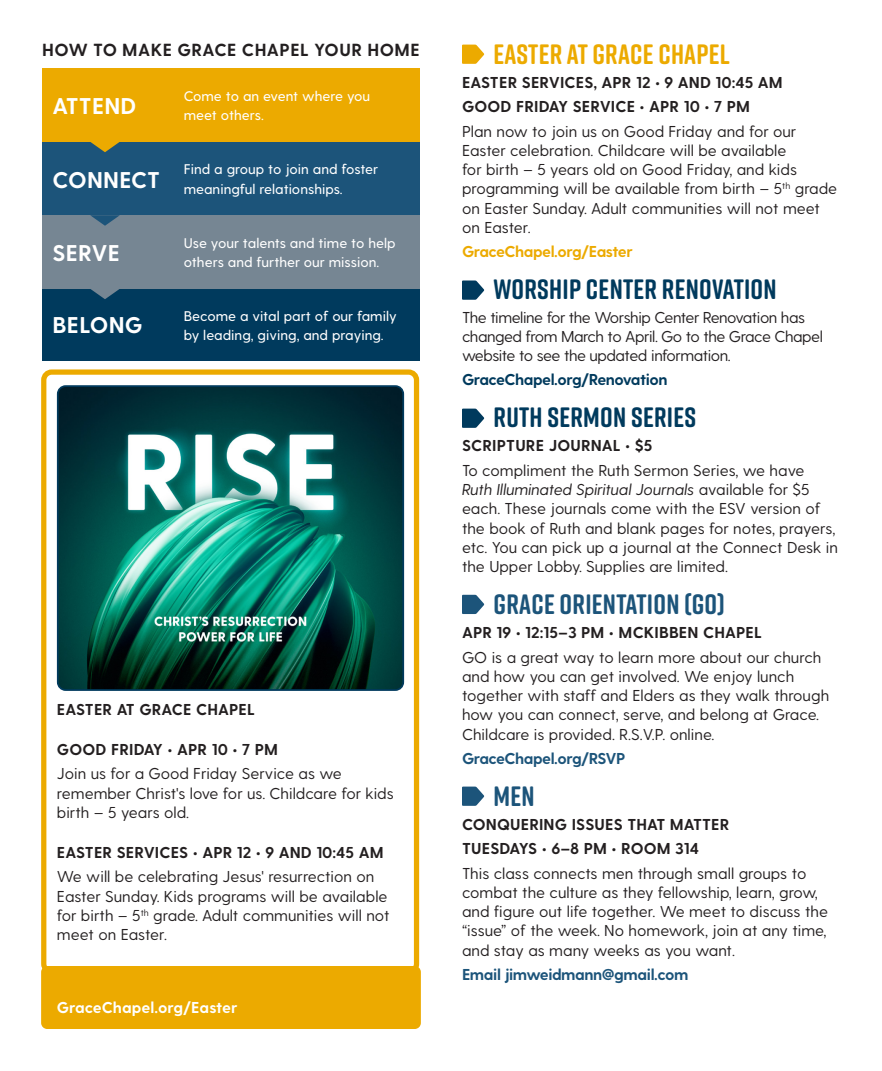
<style>
.page{position:relative;width:882px;height:1071px;background:#fff}
.page>*{position:absolute;margin:0;border:0;box-sizing:border-box;transform-origin:0 0}
.HEAD____belong__navy{font:700 28px "Rift Soft";letter-spacing:.01em;color:#003a5d}
.HEAD____connect__lbl{font:700 28px "Rift Soft";letter-spacing:.01em;color:#1c547a}
.HEAD____connect__nav{font:700 28px "Rift Soft";letter-spacing:.01em;color:#ecaa00}
.t1{font:700 22.75px "Greycliff CF";letter-spacing:.01em;color:#fff}
.NAME__DATE___TIME{font:700 17.5px "Greycliff CF";letter-spacing:.03em;color:#231f20}
.NAME__DATE___TIME-2{font:15.75px/19.2px "Greycliff CF";color:#231f20}
.NAME__DATE___TIME-3{font:700 15.75px "Greycliff CF";letter-spacing:.01em;color:#231f20}
.ACTION____belong__na{font:15.75px/18.9px "Greycliff CF";letter-spacing:-.03em;color:#231f20}
.ACTION____connect__l{font:700 15.75px "Greycliff CF";letter-spacing:-.03em;color:#1c547a}
.ACTION____attend__ye{font:700 15.75px "Greycliff CF";letter-spacing:-.03em;color:#003a5d}
.ACTION____attend__ye-2{font:700 15.75px "Greycliff CF";letter-spacing:-.03em;color:#ecaa00}
.NOTES____heading{font:700 15.75px "Greycliff CF";color:#fff}
.t2{font:500 14px/19.2px "Greycliff CF";color:#fff}
.s1{font-style:italic}
</style>
<div class="page">
<div style="left:42px;top:142px;width:378px;height:73px;background:#1c547a"></div>
<div style="left:42px;top:287px;width:378px;height:74px;background:#003a5d"></div>
<div style="left:42px;top:68px;width:378px;height:74px;background:#ecaa00"></div>
<div style="left:42px;top:215px;width:378px;height:73px;background:#768693"></div>
<svg style="left:90px;top:142px;width:30px;height:10px"></svg>
<svg style="left:90px;top:215px;width:30px;height:11px"></svg>
<svg style="left:91px;top:289px;width:28px;height:10px"></svg>
<svg style="left:462px;top:45px;width:22px;height:19px"></svg>
<svg style="left:462px;top:281px;width:22px;height:19px"></svg>
<svg style="left:462px;top:409px;width:22px;height:19px"></svg>
<svg style="left:462px;top:595px;width:22px;height:19px"></svg>
<svg style="left:462px;top:787px;width:22px;height:19px"></svg>
<img style="left:60px;top:388px;width:341px;height:300px">
<div style="left:57px;top:385px;width:347px;height:306px;border:2px solid #003a5d;border-radius:8px"></div>
<div style="left:41px;top:369px;width:378px;height:605px;border:5px solid #ecaa00;border-radius:8px"></div>
<div style="left:42px;top:967px;width:378px;height:61px;background:#ecaa00;border-radius:5px"></div>
<div style="left:41px;top:966px;width:380px;height:63px;border:2px solid #ecaa00;border-radius:5px"></div>
<p class="NAME__DATE___TIME" style="left:42px;top:39px;width:379px">HOW TO MAKE GRACE CHAPEL YOUR HOME</p>
<p class="HEAD____connect__nav" style="left:494px;top:34px;width:238px">EASTER AT GRACE CHAPEL</p>
<p class="NAME__DATE___TIME-3" style="left:462px;top:73px;width:322px">EASTER SERVICES, APR 12 • 9 AND 10:45 AM</p>
<p class="NAME__DATE___TIME-3" style="left:462px;top:97px;width:290px">GOOD FRIDAY SERVICE • APR 10 • 7 PM</p>
<p class="NAME__DATE___TIME-2" style="left:462px;top:122px;width:377px">Plan now to join us on Good Friday and for our Easter celebration. Childcare will be available<br>for birth – 5 years old on Good Friday, and kids programming will be available from birth – 5<sup>th</sup> grade on Easter Sunday. Adult communities will not meet on Easter.</p>
<p class="ACTION____attend__ye-2" style="left:462px;top:242px;width:172px">GraceChapel.org/Easter</p>
<p class="HEAD____belong__navy" style="left:494px;top:269px;width:285px">WORSHIP CENTER RENOVATION</p>
<p class="ACTION____belong__na" style="left:462px;top:309px;width:362px">The timeline for the Worship Center Renovation has changed from March to April. Go to the Grace Chapel website to see the updated information.</p>
<p class="ACTION____attend__ye" style="left:462px;top:370px;width:207px">GraceChapel.org/Renovation</p>
<p class="HEAD____belong__navy" style="left:494px;top:397px;width:204px">RUTH SERMON SERIES</p>
<p class="NAME__DATE___TIME-3" style="left:462px;top:436px;width:192px">SCRIPTURE JOURNAL • $5</p>
<p class="NAME__DATE___TIME-2" style="left:462px;top:461px;width:378px">To compliment the Ruth Sermon Series, we have <span class="s1">Ruth Illuminated Spiritual Journals</span> available for $5 each. These journals come with the ESV version of the book of Ruth and blank pages for notes, prayers, etc. You can pick up a journal at the Connect Desk in the Upper Lobby. Supplies are limited.</p>
<p class="HEAD____connect__lbl" style="left:494px;top:584px;width:233px">GRACE ORIENTATION (GO)</p>
<p class="NAME__DATE___TIME-3" style="left:462px;top:623px;width:301px">APR 19 • 12:15–3 PM • MCKIBBEN CHAPEL</p>
<p class="NAME__DATE___TIME-2" style="left:462px;top:648px;width:369px">GO is a great way to learn more about our church and how you can get involved. We enjoy lunch together with staff and Elders as they walk through how you can connect, serve, and belong at Grace.<br>Childcare is provided. R.S.V.P. online.</p>
<p class="ACTION____connect__l" style="left:462px;top:749px;width:165px">GraceChapel.org/RSVP</p>
<p class="HEAD____connect__lbl" style="left:494px;top:776px;width:43px">MEN</p>
<p class="NAME__DATE___TIME-3" style="left:462px;top:815px;width:269px">CONQUERING ISSUES THAT MATTER</p>
<p class="NAME__DATE___TIME-3" style="left:462px;top:839px;width:239px">TUESDAYS • 6–8 PM • ROOM 314</p>
<p class="NAME__DATE___TIME-2" style="left:462px;top:864px;width:367px">This class connects men through small groups to combat the culture as they fellowship, learn, grow, and figure out life together. We meet to discuss the “issue” of the week. No homework, join at any time, and stay as many weeks as you want.</p>
<p class="ACTION____connect__l" style="left:462px;top:965px;width:228px">Email jimweidmann@gmail.com</p>
<p class="t2" style="left:184px;top:87px;width:188px">Come to an event where you meet others.</p>
<p class="t1" style="left:53px;top:93px;width:85px">ATTEND</p>
<p class="t2" style="left:184px;top:160px;width:196px">Find a group to join and foster meaningful relationships.</p>
<p class="t1" style="left:53px;top:166px;width:109px">CONNECT</p>
<p class="t2" style="left:184px;top:234px;width:213px">Use your talents and time to help others and further our mission.</p>
<p class="t1" style="left:53px;top:239px;width:69px">SERVE</p>
<p class="t2" style="left:184px;top:306px;width:215px">Become a vital part of our family by leading, giving, and praying.</p>
<p class="t1" style="left:53px;top:312px;width:92px">BELONG</p>
<p class="NAME__DATE___TIME-3" style="left:57px;top:700px;width:199px">EASTER AT GRACE CHAPEL</p>
<p class="NAME__DATE___TIME-3" style="left:57px;top:740px;width:223px">GOOD FRIDAY • APR 10 • 7 PM</p>
<p class="NAME__DATE___TIME-2" style="left:57px;top:765px;width:338px">Join us for a Good Friday Service as we remember Christ's love for us. Childcare for kids birth – 5 years old.</p>
<p class="NAME__DATE___TIME-3" style="left:57px;top:843px;width:328px">EASTER SERVICES • APR 12 • 9 AND 10:45 AM</p>
<p class="NAME__DATE___TIME-2" style="left:57px;top:868px;width:334px">We will be celebrating Jesus' resurrection on Easter Sunday. Kids programs will be available for birth – 5<sup>th</sup> grade. Adult communities will not meet on Easter.</p>
<p class="NOTES____heading" style="left:57px;top:998px;width:182px">GraceChapel.org/Easter</p>
</div>
